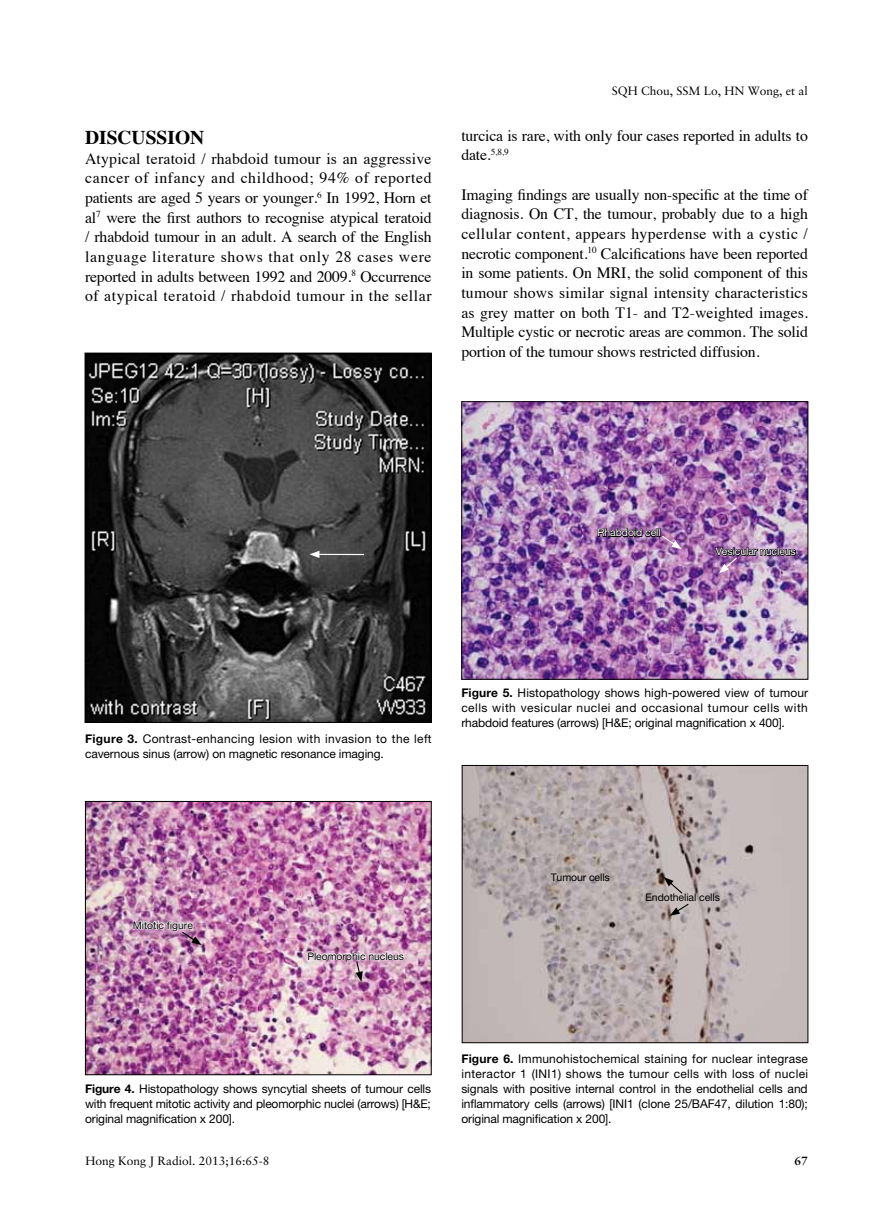
<style>
.page{position:relative;width:893px;height:1229px;background:#fff}
.page>*{position:absolute;margin:0;border:0;box-sizing:border-box;transform-origin:0 0}
.t1{font:700 19.5px "Times";color:#000}
.t2{font:15.75px/19.6px "Times";letter-spacing:-.01em;color:#000;text-align:justify}
.t3{font:12px/15px "Helvetica Neue";letter-spacing:-.01em;color:#000;text-align:justify}
.t4{font:12px "Sabon";color:#000}
.t5{font:700 12px "Sabon";color:#000}
.t6{font:10.5px "Helvetica Neue";letter-spacing:-.01em;color:#000}
.t7{font:10.5px "Helvetica Neue";letter-spacing:-.01em;color:#fff}
.s1{font-weight:700}
</style>
<div class="page">
<img style="left:87px;top:355px;width:343px;height:366px">
<div style="left:85px;top:353px;width:347px;height:370px;border:1px solid #000"></div>
<hr style="left:317px;top:554px;width:47px;height:1px;background:#fff">
<svg style="left:309px;top:551px;width:10px;height:7px"></svg>
<img style="left:87px;top:803px;width:343px;height:270px">
<div style="left:85px;top:801px;width:347px;height:274px;border:1px solid #000"></div>
<img style="left:463px;top:403px;width:343px;height:275px">
<div style="left:461px;top:401px;width:347px;height:279px;border:1px solid #000"></div>
<img style="left:464px;top:767px;width:342px;height:274px">
<div style="left:462px;top:765px;width:346px;height:278px;border:1px solid #000"></div>
<svg style="left:132px;top:916px;width:70px;height:29px"></svg>
<img style="left:307px;top:951px;width:98px;height:31px">
<img style="left:597px;top:528px;width:85px;height:21px">
<img style="left:714px;top:546px;width:83px;height:27px">
<svg style="left:664px;top:877px;width:20px;height:18px"></svg>
<svg style="left:670px;top:902px;width:20px;height:14px"></svg>
<p class="t1" style="left:85px;top:119px;width:121px">DISCUSSION</p>
<p class="t2" style="left:85px;top:147px;width:348px">Atypical teratoid / rhabdoid tumour is an aggressive cancer of infancy and childhood; 94% of reported patients are aged 5 years or younger.<sup>6</sup> In 1992, Horn et al<sup>7</sup> were the first authors to recognise atypical teratoid / rhabdoid tumour in an adult. A search of the English language literature shows that only 28 cases were reported in adults between 1992 and 2009.<sup>8</sup> Occurrence of atypical teratoid / rhabdoid tumour in the sellar</p>
<p class="t4" style="left:612px;top:84px;width:198px">SQH Chou, SSM Lo, HN Wong, et al</p>
<p class="t2" style="left:461px;top:124px;width:348px">turcica is rare, with only four cases reported in adults to date.<sup>5,8,9</sup></p>
<p class="t2" style="left:461px;top:183px;width:348px">Imaging findings are usually non-specific at the time of diagnosis. On CT, the tumour, probably due to a high cellular content, appears hyperdense with a cystic / necrotic component.<sup>10</sup> Calcifications have been reported in some patients. On MRI, the solid component of this tumour shows similar signal intensity characteristics as grey matter on both T1- and T2-weighted images.<br>Multiple cystic or necrotic areas are common. The solid portion of the tumour shows restricted diffusion.</p>
<p class="t7" style="left:597px;top:526px;width:65px">Rhabdoid cell</p>
<p class="t7" style="left:716px;top:545px;width:82px">Vesicular nucleus</p>
<p class="t3" style="left:85px;top:731px;width:348px"><span class="s1">Figure 3.</span> Contrast-enhancing lesion with invasion to the left cavernous sinus (arrow) on magnetic resonance imaging.</p>
<p class="t3" style="left:461px;top:685px;width:348px"><span class="s1">Figure 5.</span> Histopathology shows high-powered view of tumour cells with vesicular nuclei and occasional tumour cells with rhabdoid features (arrows) [H&amp;E; original magnification x 400].</p>
<p class="t6" style="left:133px;top:919px;width:62px">Mitotic figure</p>
<p class="t6" style="left:307px;top:949px;width:98px">Pleomorphic nucleus</p>
<p class="t6" style="left:551px;top:871px;width:61px">Tumour cells</p>
<p class="t6" style="left:646px;top:891px;width:76px">Endothelial cells</p>
<p class="t3" style="left:85px;top:1081px;width:348px"><span class="s1">Figure 4.</span> Histopathology shows syncytial sheets of tumour cells with frequent mitotic activity and pleomorphic nuclei (arrows) [H&amp;E; original magnification x 200].</p>
<p class="t3" style="left:461px;top:1051px;width:348px"><span class="s1">Figure 6.</span> Immunohistochemical staining for nuclear integrase interactor 1 (INI1) shows the tumour cells with loss of nuclei signals with positive internal control in the endothelial cells and inflammatory cells (arrows) [INI1 (clone 25/BAF47, dilution 1:80); original magnification x 200].</p>
<p class="t4" style="left:85px;top:1153px;width:186px">Hong Kong J Radiol. 2013;16:65-8</p>
<p class="t5" style="left:794px;top:1153px;width:15px">67</p>
</div>
